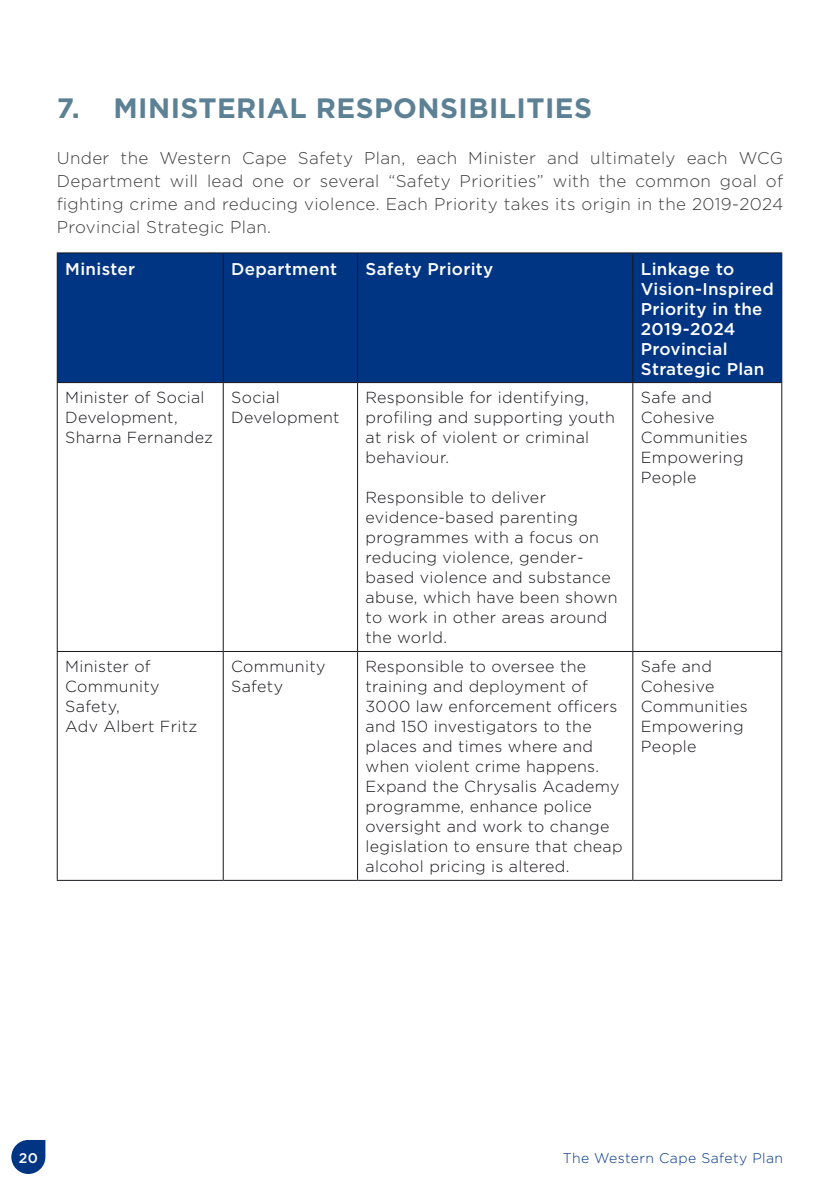
<style>
.page{position:relative;width:840px;height:1191px;background:#fff}
.page>*{position:absolute;margin:0;border:0;box-sizing:border-box;transform-origin:0 0}
.t1{font:700 28px "Gotham";letter-spacing:.015em;color:#5c8194}
.t2{font:300 17px/23px "Gotham";letter-spacing:.02em;color:#3e3e40;text-align:justify}
.t3{font:500 17px/20px "Gotham";letter-spacing:.02em;color:#fff}
.t4{font:300 16px/20px "Gotham";letter-spacing:.02em;color:#1a171c}
.t5{font:300 14px "Gotham";letter-spacing:.03em;color:#003584}
.t6{font:500 14px "Gotham";color:#fff}
</style>
<div class="page">
<div style="left:58px;top:253px;width:722px;height:129px;background:#003584"></div>
<hr style="left:57px;top:252px;width:166px;height:1px;background:#1a171c">
<hr style="left:57px;top:253px;width:1px;height:129px;background:#1a171c">
<hr style="left:223px;top:252px;width:134px;height:1px;background:#1a171c">
<hr style="left:222px;top:253px;width:1px;height:129px;background:#1a171c">
<hr style="left:357px;top:252px;width:275px;height:1px;background:#1a171c">
<hr style="left:357px;top:253px;width:1px;height:129px;background:#1a171c">
<hr style="left:632px;top:252px;width:149px;height:1px;background:#1a171c">
<hr style="left:632px;top:253px;width:1px;height:129px;background:#1a171c">
<hr style="left:780px;top:253px;width:1px;height:129px;background:#1a171c">
<hr style="left:57px;top:382px;width:166px;height:1px;background:#1a171c">
<hr style="left:57px;top:383px;width:1px;height:268px;background:#1a171c">
<hr style="left:223px;top:382px;width:134px;height:1px;background:#1a171c">
<hr style="left:222px;top:383px;width:1px;height:268px;background:#1a171c">
<hr style="left:357px;top:382px;width:275px;height:1px;background:#1a171c">
<hr style="left:357px;top:383px;width:1px;height:268px;background:#1a171c">
<hr style="left:632px;top:382px;width:149px;height:1px;background:#1a171c">
<hr style="left:632px;top:383px;width:1px;height:268px;background:#1a171c">
<hr style="left:780px;top:383px;width:1px;height:268px;background:#1a171c">
<hr style="left:57px;top:651px;width:166px;height:1px;background:#1a171c">
<hr style="left:57px;top:652px;width:1px;height:228px;background:#1a171c">
<hr style="left:223px;top:651px;width:134px;height:1px;background:#1a171c">
<hr style="left:222px;top:652px;width:1px;height:228px;background:#1a171c">
<hr style="left:357px;top:651px;width:275px;height:1px;background:#1a171c">
<hr style="left:357px;top:652px;width:1px;height:228px;background:#1a171c">
<hr style="left:632px;top:651px;width:149px;height:1px;background:#1a171c">
<hr style="left:632px;top:652px;width:1px;height:228px;background:#1a171c">
<hr style="left:780px;top:652px;width:1px;height:228px;background:#1a171c">
<hr style="left:57px;top:880px;width:166px;height:1px;background:#1a171c">
<hr style="left:223px;top:880px;width:134px;height:1px;background:#1a171c">
<hr style="left:357px;top:880px;width:275px;height:1px;background:#1a171c">
<hr style="left:632px;top:880px;width:149px;height:1px;background:#1a171c">
<svg style="left:11px;top:1140px;width:34px;height:34px"></svg>
<h1 class="t1" style="left:57px;top:90px;width:415px">7. MI NISTERIAL RESPONSIBILI</h1>
<h1 class="t1" style="left:526px;top:90px;width:67px">TI ES</h1>
<p class="t2" style="left:57px;top:146px;width:727px">Under the Western Cape Safety Plan, each Minister and ultimately each WCG Department will lead one or several “Safety Priorities” with the common goal of fighting crime and reducing violence. Each Priority takes its origin in the 2019-2024<br>Provincial Strategic Plan.</p>
<p class="t3" style="left:65px;top:258px;width:71px">Minister</p>
<p class="t3" style="left:231px;top:258px;width:107px">Department</p>
<p class="t3" style="left:365px;top:258px;width:129px">Safety Priority</p>
<p class="t3" style="left:640px;top:258px;width:134px">Linkage to<br>Vision-Inspired<br>Priority in the<br>2019-2024<br>Provincial<br>Strategic Plan</p>
<p class="t4" style="left:65px;top:387px;width:149px">Minister of Social<br>Development,<br>Sharna Fernandez</p>
<p class="t4" style="left:231px;top:387px;width:110px">Social<br>Development</p>
<p class="t4" style="left:365px;top:387px;width:251px">Responsible for identifying, profiling and supporting youth at risk of violent or criminal behaviour.</p>
<p class="t4" style="left:365px;top:487px;width:253px">Responsible to deliver evidence-based parenting programmes with a focus on reducing violence, gender&shy;based violence and substance abuse, which have been shown to work in other areas around the world.</p>
<p class="t4" style="left:640px;top:387px;width:108px">Safe and<br>Cohesive<br>Communities<br>Empowering<br>People</p>
<p class="t4" style="left:65px;top:656px;width:133px">Minister of<br>Community<br>Safety,<br>Adv Albert Fritz</p>
<p class="t4" style="left:231px;top:656px;width:96px">Community<br>Safety</p>
<p class="t4" style="left:365px;top:656px;width:258px">Responsible to oversee the training and deployment of<br>3000 law enforcement officers and 150 investigators to the places and times where and when violent crime happens.<br>Expand the Chrysalis Academy programme, enhance police oversight and work to change legislation to ensure that cheap alcohol pricing is altered.</p>
<p class="t4" style="left:640px;top:656px;width:108px">Safe and<br>Cohesive<br>Communities<br>Empowering<br>People</p>
<p class="t6" style="left:19px;top:1148px;width:21px">20</p>
<p class="t5" style="left:562px;top:1148px;width:222px">The Western Cape Safety Plan</p>
</div>
